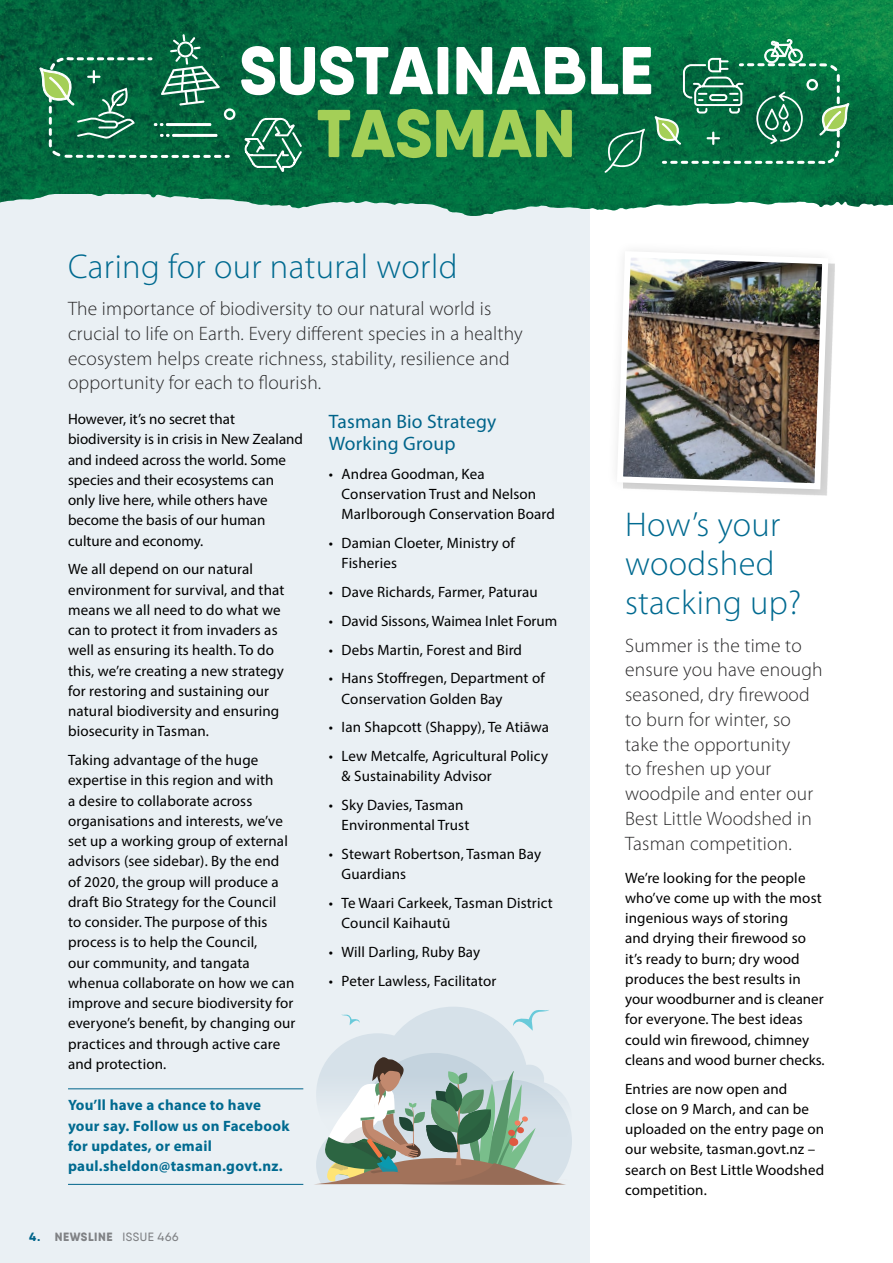
<style>
.page{position:relative;width:893px;height:1263px;background:#fff}
.page>*{position:absolute;margin:0;border:0;box-sizing:border-box;transform-origin:0 0}
.t1{font:800 67.5px "Qanelas Soft DEMO";color:#fff}
.t2{font:800 67.5px "Qanelas Soft DEMO";color:#a4cf57}
.t3{font:300 34.5px/39px "Myriad Pro";letter-spacing:.01em;color:#006a90}
.t4{font:300 19.5px/24.8px "Myriad Pro";letter-spacing:.01em;color:#292829}
.t5{font:19.5px/22.5px "Myriad Pro";letter-spacing:.01em;color:#00648a}
.t6{font:15px/20.2px "Myriad Pro";letter-spacing:.01em;color:#000}
.t7{font:700 15px/20.2px "Myriad Pro";letter-spacing:.02em;color:#006a90}
.t8{font:800 12px "Qanelas Soft DEMO";letter-spacing:.045em;color:#808285}
.s1{color:#00648a}
.s2{font-weight:500}
</style>
<div class="page">
<div style="left:0;top:185px;width:590px;height:1078px;background:#eaf0f4"></div>
<svg style="left:0;top:194px;width:893px;height:22px"></svg>
<img style="left:0;top:194px;width:238px;height:8px">
<img style="left:0;top:0;width:893px;height:194px">
<svg style="left:604px;top:129px;width:41px;height:44px"></svg>
<svg style="left:243px;top:117px;width:61px;height:56px"></svg>
<svg style="left:39px;top:34px;width:196px;height:125px"></svg>
<svg style="left:654px;top:31px;width:196px;height:135px"></svg>
<hr style="left:68px;top:1088px;width:235px;height:1px;background:#00648a">
<hr style="left:68px;top:1184px;width:235px;height:1px;background:#00648a">
<svg style="left:732px;top:263px;width:103px;height:233px"></svg>
<img style="left:616px;top:250px;width:215px;height:242px">
<svg style="left:314px;top:1007px;width:258px;height:178px"></svg>
<h1 class="t1" style="left:240px;top:40px;width:415px">SUSTAINABLE</h1>
<h1 class="t2" style="left:317px;top:103px;width:260px">TASMAN</h1>
<h2 class="t3" style="left:68px;top:246px;width:391px">Caring for our natural world</h2>
<h3 class="t4" style="left:68px;top:296px;width:456px">The importance of biodiversity to our natural world is crucial to life on Earth. Every different species in a healthy ecosystem helps create richness, stability, resilience and opportunity for each to flourish.</h3>
<p class="t6" style="left:68px;top:409px;width:236px">However, it’s no secret that biodiversity is in crisis in New Zealand and indeed across the world. Some species and their ecosystems can only live here, while others have become the basis of our human culture and economy.</p>
<p class="t6" style="left:68px;top:559px;width:218px">We all depend on our natural environment for survival, and that means we all need to do what we can to protect it from invaders as well as ensuring its health. To do this, we’re creating a new strategy for restoring and sustaining our natural biodiversity and ensuring biosecurity in Tasman.</p>
<p class="t6" style="left:68px;top:750px;width:229px">Taking advantage of the huge expertise in this region and with<br>a desire to collaborate across organisations and interests, we’ve set up a working group of external advisors (see sidebar). By the end of 2020, the group will produce a draft Bio Strategy for the Council<br>to consider. The purpose of this process is to help the Council,<br>our community, and tangata whenua collaborate on how we can improve and secure biodiversity for everyone’s benefit, by changing our practices and through active care and protection.</p>
<p class="t7" style="left:68px;top:1095px;width:223px">You’ll have a chance to have your say. Follow us on Facebook for updates, or email paul.sheldon@tasman.govt.nz.</p>
<p class="t8" style="left:29px;top:1231px;width:151px"><span class="s1">4.</span> NEWSLINE <span class="s2">ISSUE 466</span></p>
<h3 class="t5" style="left:329px;top:409px;width:169px">Tasman Bio Strategy<br>Working Group</h3>
<p class="t6" style="left:342px;top:463px;width:215px;text-indent:-13px">• Andrea Goodman, Kea<br>Conservation Trust and Nelson<br>Marlborough Conservation Board</p>
<p class="t6" style="left:342px;top:533px;width:175px;text-indent:-13px">• Damian Cloeter, Ministry of<br>Fisheries</p>
<p class="t6" style="left:329px;top:582px;width:210px">• Dave Richards, Farmer, Paturau</p>
<p class="t6" style="left:329px;top:610px;width:230px">• David Sissons, Waimea Inlet Forum</p>
<p class="t6" style="left:329px;top:639px;width:195px">• Debs Martin, Forest and Bird</p>
<p class="t6" style="left:342px;top:668px;width:205px;text-indent:-13px">• Hans Stoffregen, Department of<br>Conservation Golden Bay</p>
<p class="t6" style="left:329px;top:717px;width:222px">• Ian Shapcott (Shappy), Te Atiāwa</p>
<p class="t6" style="left:342px;top:746px;width:208px;text-indent:-13px">• Lew Metcalfe, Agricultural Policy &amp; Sustainability Advisor</p>
<p class="t6" style="left:342px;top:795px;width:129px;text-indent:-13px">• Sky Davies, Tasman<br>Environmental Trust</p>
<p class="t6" style="left:342px;top:844px;width:201px;text-indent:-13px">• Stewart Robertson, Tasman Bay<br>Guardians</p>
<p class="t6" style="left:342px;top:893px;width:213px;text-indent:-13px">• Te Waari Carkeek, Tasman District<br>Council Kaihautū</p>
<p class="t6" style="left:329px;top:942px;width:153px">• Will Darling, Ruby Bay</p>
<p class="t6" style="left:329px;top:970px;width:169px">• Peter Lawless, Facilitator</p>
<h2 class="t3" style="left:625px;top:505px;width:178px">How’s your woodshed stacking up?</h2>
<h3 class="t4" style="left:625px;top:632px;width:199px">Summer is the time to ensure you have enough seasoned, dry firewood to burn for winter, so take the opportunity<br>to freshen up your woodpile and enter our<br>Best Little Woodshed in<br>Tasman competition.</h3>
<p class="t6" style="left:625px;top:867px;width:201px">We’re looking for the people who’ve come up with the most ingenious ways of storing<br>and drying their firewood so it’s ready to burn; dry wood produces the best results in your woodburner and is cleaner for everyone. The best ideas could win firewood, chimney cleans and wood burner checks.</p>
<p class="t6" style="left:625px;top:1078px;width:201px">Entries are now open and<br>close on 9 March, and can be uploaded on the entry page on our website, tasman.govt.nz – search on Best Little Woodshed competition.</p>
</div>
